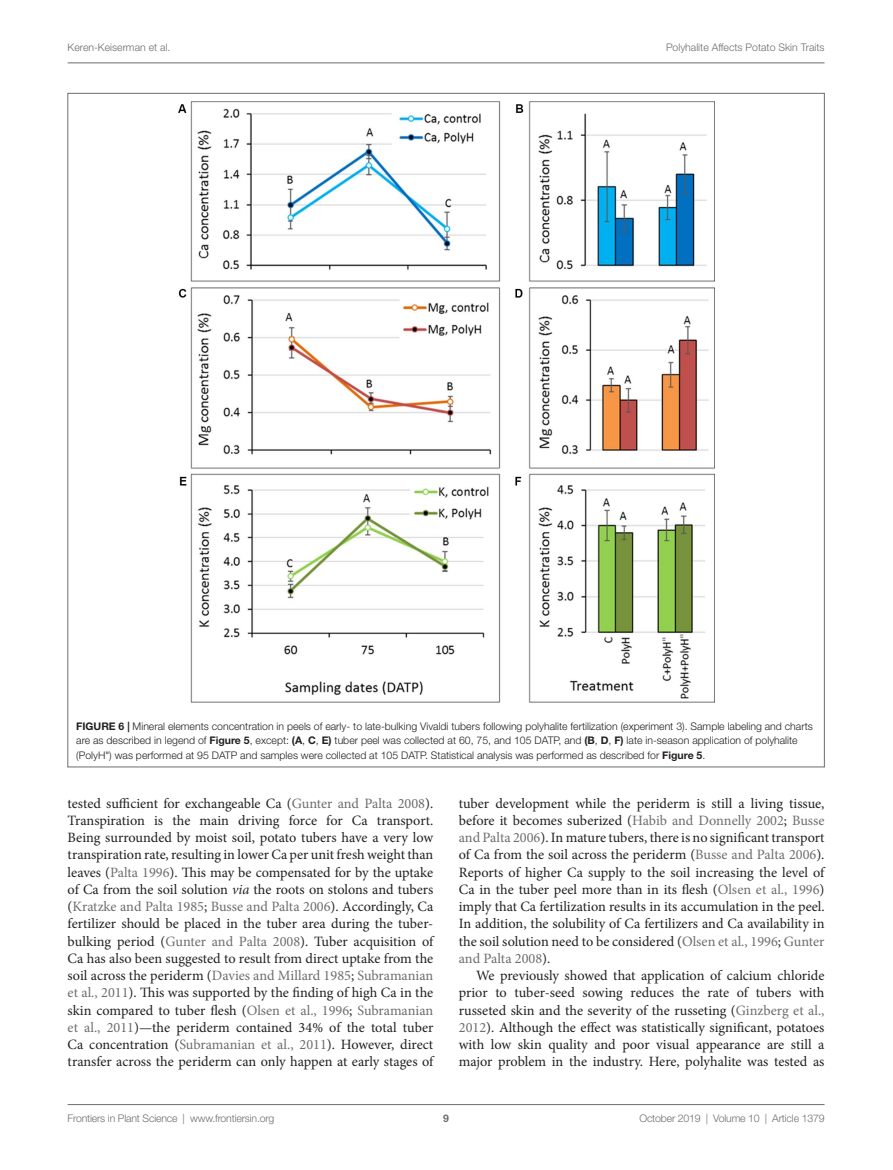
<style>
.page{position:relative;width:893px;height:1170px;background:#fff}
.page>*{position:absolute;margin:0;border:0;box-sizing:border-box;transform-origin:0 0}
.T{font:14.25px/17.2px "Minion Pro";color:#231f20;text-align:justify}
.FC{font:300 10.5px/14.2px "Helvetica Neue LT Std";color:#231f20}
.t1{font:300 10.5px "Helvetica Neue LT Std";letter-spacing:-.015em;color:#6c6d70}
.t2{font:700 10.5px "Helvetica Neue LT Std";color:#6c6d70}
.s1{font-weight:700}
.s2{color:#6c6d70}
.s3{font-style:italic}
</style>
<div class="page">
<hr style="left:68px;top:63px;width:756px;height:1px;background:#6c6d70">
<hr style="left:68px;top:1104px;width:756px;height:1px;background:#6c6d70">
<img style="left:178px;top:102px;width:536px;height:601px">
<p class="t1" style="left:68px;top:41px;width:104px">Keren-Keiserman et al.</p>
<p class="t1" style="left:666px;top:41px;width:160px">Polyhalite Affects Potato Skin Traits</p>
<p class="FC" style="left:76px;top:718px;width:738px"><span class="s1">FIGURE 6 |</span> Mineral elements concentration in peels of early- to late-bulking Vivaldi tubers following polyhalite fertilization (experiment 3). Sample labeling and charts are as described in legend of <span class="s1">Figure 5</span>, except: <span class="s1">(A</span>, <span class="s1">C</span>, <span class="s1">E)</span> tuber peel was collected at 60, 75, and 105 DATP, and <span class="s1">(B</span>, <span class="s1">D</span>, <span class="s1">F)</span> late in-season application of polyhalite (PolyH") was performed at 95 DATP and samples were collected at 105 DATP. Statistical analysis was performed as described for <span class="s1">Figure 5</span>.</p>
<p class="T" style="left:68px;top:794px;width:367px">tested sufficient for exchangeable Ca (<span class="s2">Gunter and Palta 2008</span>).<br>Transpiration is the main driving force for Ca transport.<br>Being surrounded by moist soil, potato tubers have a very low transpiration rate, resulting in lower Ca per unit fresh weight than leaves (<span class="s2">Palta 1996</span>). This may be compensated for by the uptake of Ca from the soil solution <span class="s3">via</span> the roots on stolons and tubers (<span class="s2">Kratzke and Palta 1985</span>; <span class="s2">Busse and Palta 2006</span>). Accordingly, Ca fertilizer should be placed in the tuber area during the tuber&shy;bulking period (<span class="s2">Gunter and Palta 2008</span>). Tuber acquisition of Ca has also been suggested to result from direct uptake from the soil across the periderm (<span class="s2">Davies and Millard 1985</span>; <span class="s2">Subramanian et al., 2011</span>). This was supported by the finding of high Ca in the skin compared to tuber flesh (<span class="s2">Olsen et al., 1996</span>; <span class="s2">Subramanian et al., 2011</span>)—the periderm contained 34% of the total tuber Ca concentration (<span class="s2">Subramanian et al., 2011</span>). However, direct transfer across the periderm can only happen at early stages of</p>
<p class="T" style="left:459px;top:794px;width:367px">tuber development while the periderm is still a living tissue, before it becomes suberized (<span class="s2">Habib and Donnelly 2002</span>; <span class="s2">Busse and Palta 2006</span>). In mature tubers, there is no significant transport of Ca from the soil across the periderm (<span class="s2">Busse and Palta 2006</span>).<br>Reports of higher Ca supply to the soil increasing the level of Ca in the tuber peel more than in its flesh (<span class="s2">Olsen et al., 1996</span>) imply that Ca fertilization results in its accumulation in the peel.<br>In addition, the solubility of Ca fertilizers and Ca availability in the soil solution need to be considered (<span class="s2">Olsen et al., 1996</span>; <span class="s2">Gunter and Palta 2008</span>).</p>
<p class="T" style="left:459px;top:966px;width:367px;text-indent:17px">We previously showed that application of calcium chloride prior to tuber-seed sowing reduces the rate of tubers with russeted skin and the severity of the russeting (<span class="s2">Ginzberg et al., 2012</span>). Although the effect was statistically significant, potatoes with low skin quality and poor visual appearance are still a major problem in the industry. Here, polyhalite was tested as</p>
<p class="t1" style="left:68px;top:1111px;width:208px">Frontiers in Plant Science | www.frontiersin.org</p>
<p class="t1" style="left:639px;top:1111px;width:187px">October 2019 | Volume 10 | Article 1379</p>
<p class="t2" style="left:443px;top:1111px;width:7px">9</p>
</div>
